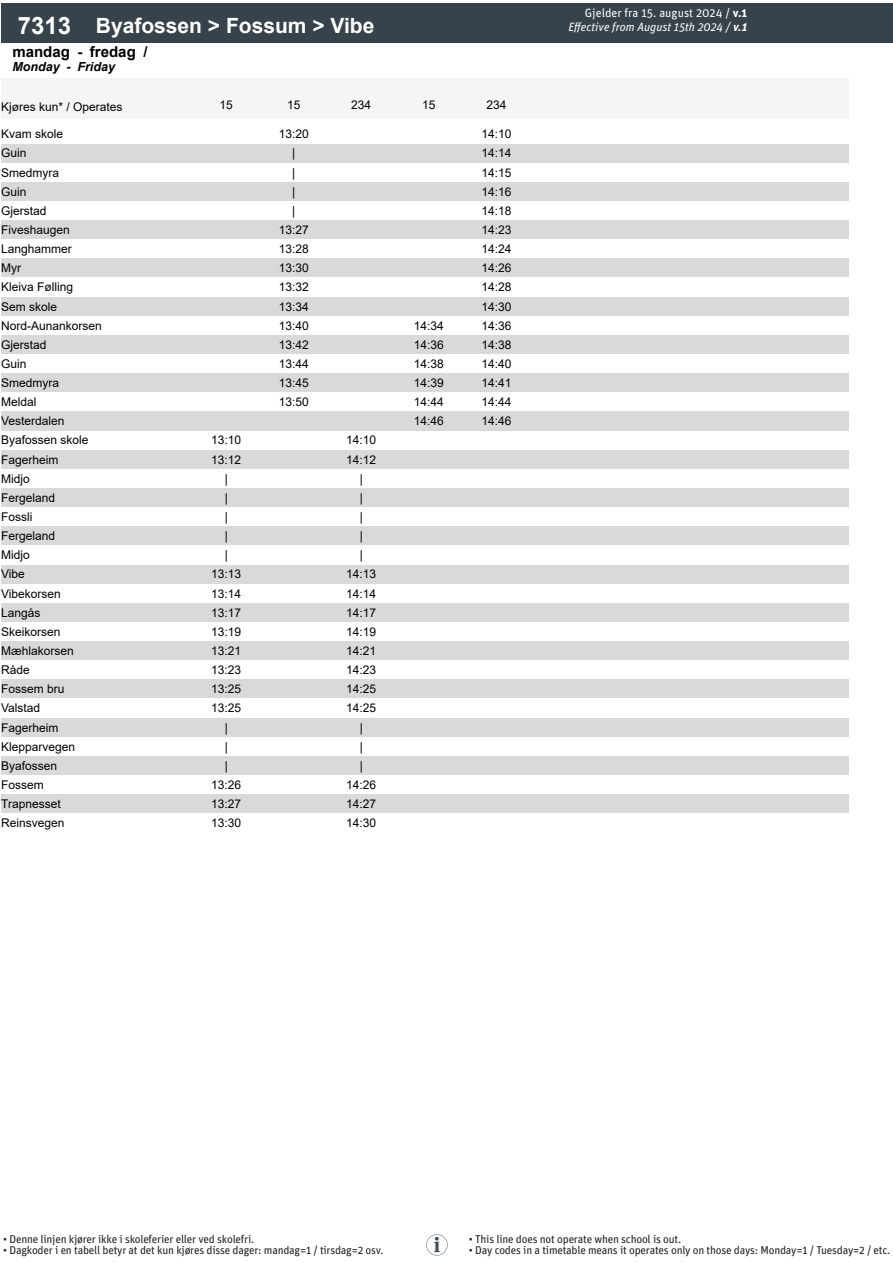
<style>
.page{position:relative;width:893px;height:1263px;background:#fff}
.page>*{position:absolute;margin:0;border:0;box-sizing:border-box;transform-origin:0 0}
.t1{font:700 21px "Arial";color:#fff}
.t2{font:700 15px "Arial";color:#000}
.t3{font:italic 700 12.45px "Arial";color:#000}
.t4{font:12px "Arial";color:#000}
.t5{font:italic 12px/14.4px "Unit Pro";color:#fff;text-align:right}
.t6{font:11.25px "Unit Pro";letter-spacing:-.02em;color:#231f20}
.s1{font-size:24px}
.s2{font-style:normal}
.s3{font-weight:700;font-style:normal}
.s4{font-weight:700}
</style>
<div class="page">
<div style="left:1px;top:79px;width:191px;height:40px;background:#f5f5f5"></div>
<div style="left:192px;top:79px;width:68px;height:40px;background:#f5f5f5"></div>
<div style="left:260px;top:79px;width:68px;height:40px;background:#f5f5f5"></div>
<div style="left:328px;top:79px;width:67px;height:40px;background:#f5f5f5"></div>
<div style="left:395px;top:79px;width:68px;height:40px;background:#f5f5f5"></div>
<div style="left:463px;top:79px;width:67px;height:40px;background:#f5f5f5"></div>
<div style="left:530px;top:79px;width:68px;height:40px;background:#f5f5f5"></div>
<div style="left:598px;top:79px;width:67px;height:40px;background:#f5f5f5"></div>
<div style="left:665px;top:79px;width:68px;height:40px;background:#f5f5f5"></div>
<div style="left:733px;top:79px;width:67px;height:40px;background:#f5f5f5"></div>
<div style="left:800px;top:79px;width:49px;height:40px;background:#f5f5f5"></div>
<div style="left:1px;top:3px;width:87px;height:40px;background:#37424a"></div>
<div style="left:88px;top:3px;width:804px;height:40px;background:#37424a"></div>
<div style="left:1px;top:144px;width:848px;height:19px;background:#d9d9d9"></div>
<div style="left:1px;top:182px;width:848px;height:19px;background:#d9d9d9"></div>
<div style="left:1px;top:220px;width:848px;height:20px;background:#d9d9d9"></div>
<div style="left:1px;top:259px;width:848px;height:19px;background:#d9d9d9"></div>
<div style="left:1px;top:297px;width:848px;height:19px;background:#d9d9d9"></div>
<div style="left:1px;top:335px;width:848px;height:19px;background:#d9d9d9"></div>
<div style="left:1px;top:374px;width:848px;height:19px;background:#d9d9d9"></div>
<div style="left:1px;top:412px;width:848px;height:19px;background:#d9d9d9"></div>
<div style="left:1px;top:450px;width:848px;height:19px;background:#d9d9d9"></div>
<div style="left:1px;top:488px;width:848px;height:19px;background:#d9d9d9"></div>
<div style="left:1px;top:527px;width:848px;height:19px;background:#d9d9d9"></div>
<div style="left:1px;top:565px;width:848px;height:19px;background:#d9d9d9"></div>
<div style="left:1px;top:603px;width:848px;height:19px;background:#d9d9d9"></div>
<div style="left:1px;top:641px;width:848px;height:20px;background:#d9d9d9"></div>
<div style="left:1px;top:680px;width:848px;height:19px;background:#d9d9d9"></div>
<div style="left:1px;top:718px;width:848px;height:19px;background:#d9d9d9"></div>
<div style="left:1px;top:756px;width:848px;height:19px;background:#d9d9d9"></div>
<div style="left:1px;top:794px;width:848px;height:20px;background:#d9d9d9"></div>
<svg style="left:426px;top:1234px;width:22px;height:21px"></svg>
<p class="t1" style="left:18px;top:10px;width:358px"><span class="s1">7313</span> Byafossen &gt; Fossum &gt; Vibe</p>
<p class="t2" style="left:12px;top:41px;width:137px">mandag - fredag /</p>
<p class="t3" style="left:12px;top:58px;width:104px">Monday - Friday</p>
<p class="t4" style="left:1px;top:99px;width:123px">Kjøres kun* / Operates</p>
<p class="t4" style="left:220px;top:97px;width:15px">15</p>
<p class="t4" style="left:287px;top:97px;width:15px">15</p>
<p class="t4" style="left:351px;top:97px;width:22px">234</p>
<p class="t4" style="left:422px;top:97px;width:15px">15</p>
<p class="t4" style="left:486px;top:97px;width:22px">234</p>
<p class="t4" style="left:1px;top:126px;width:64px">Kvam skole</p>
<p class="t4" style="left:279px;top:126px;width:32px">13:20</p>
<p class="t4" style="left:481px;top:126px;width:32px">14:10</p>
<p class="t4" style="left:1px;top:145px;width:27px">Guin</p>
<p class="t4" style="left:292px;top:145px;width:5px">|</p>
<p class="t4" style="left:481px;top:145px;width:32px">14:14</p>
<p class="t4" style="left:1px;top:164px;width:59px">Smedmyra</p>
<p class="t4" style="left:292px;top:164px;width:5px">|</p>
<p class="t4" style="left:481px;top:164px;width:32px">14:15</p>
<p class="t4" style="left:1px;top:183px;width:27px">Guin</p>
<p class="t4" style="left:292px;top:183px;width:5px">|</p>
<p class="t4" style="left:481px;top:183px;width:32px">14:16</p>
<p class="t4" style="left:1px;top:202px;width:47px">Gjerstad</p>
<p class="t4" style="left:292px;top:202px;width:5px">|</p>
<p class="t4" style="left:481px;top:202px;width:32px">14:18</p>
<p class="t4" style="left:1px;top:221px;width:70px">Fiveshaugen</p>
<p class="t4" style="left:279px;top:221px;width:32px">13:27</p>
<p class="t4" style="left:481px;top:221px;width:32px">14:23</p>
<p class="t4" style="left:1px;top:241px;width:72px">Langhammer</p>
<p class="t4" style="left:279px;top:241px;width:32px">13:28</p>
<p class="t4" style="left:481px;top:241px;width:32px">14:24</p>
<p class="t4" style="left:1px;top:260px;width:21px">Myr</p>
<p class="t4" style="left:279px;top:260px;width:32px">13:30</p>
<p class="t4" style="left:481px;top:260px;width:32px">14:26</p>
<p class="t4" style="left:1px;top:279px;width:73px">Kleiva Følling</p>
<p class="t4" style="left:279px;top:279px;width:32px">13:32</p>
<p class="t4" style="left:481px;top:279px;width:32px">14:28</p>
<p class="t4" style="left:1px;top:298px;width:58px">Sem skole</p>
<p class="t4" style="left:279px;top:298px;width:32px">13:34</p>
<p class="t4" style="left:481px;top:298px;width:32px">14:30</p>
<p class="t4" style="left:1px;top:317px;width:102px">Nord-Aunankorsen</p>
<p class="t4" style="left:279px;top:317px;width:32px">13:40</p>
<p class="t4" style="left:414px;top:317px;width:32px">14:34</p>
<p class="t4" style="left:481px;top:317px;width:32px">14:36</p>
<p class="t4" style="left:1px;top:336px;width:47px">Gjerstad</p>
<p class="t4" style="left:279px;top:336px;width:32px">13:42</p>
<p class="t4" style="left:414px;top:336px;width:32px">14:36</p>
<p class="t4" style="left:481px;top:336px;width:32px">14:38</p>
<p class="t4" style="left:1px;top:355px;width:27px">Guin</p>
<p class="t4" style="left:279px;top:355px;width:32px">13:44</p>
<p class="t4" style="left:414px;top:355px;width:32px">14:38</p>
<p class="t4" style="left:481px;top:355px;width:32px">14:40</p>
<p class="t4" style="left:1px;top:375px;width:59px">Smedmyra</p>
<p class="t4" style="left:279px;top:375px;width:32px">13:45</p>
<p class="t4" style="left:414px;top:375px;width:32px">14:39</p>
<p class="t4" style="left:481px;top:375px;width:32px">14:41</p>
<p class="t4" style="left:1px;top:394px;width:37px">Meldal</p>
<p class="t4" style="left:279px;top:394px;width:32px">13:50</p>
<p class="t4" style="left:414px;top:394px;width:32px">14:44</p>
<p class="t4" style="left:481px;top:394px;width:32px">14:44</p>
<p class="t4" style="left:1px;top:413px;width:65px">Vesterdalen</p>
<p class="t4" style="left:414px;top:413px;width:32px">14:46</p>
<p class="t4" style="left:481px;top:413px;width:32px">14:46</p>
<p class="t4" style="left:1px;top:432px;width:89px">Byafossen skole</p>
<p class="t4" style="left:211px;top:432px;width:32px">13:10</p>
<p class="t4" style="left:346px;top:432px;width:32px">14:10</p>
<p class="t4" style="left:1px;top:451px;width:59px">Fagerheim</p>
<p class="t4" style="left:211px;top:451px;width:32px">13:12</p>
<p class="t4" style="left:346px;top:451px;width:32px">14:12</p>
<p class="t4" style="left:1px;top:470px;width:30px">Midjo</p>
<p class="t4" style="left:225px;top:470px;width:5px">|</p>
<p class="t4" style="left:360px;top:470px;width:5px">|</p>
<p class="t4" style="left:1px;top:489px;width:56px">Fergeland</p>
<p class="t4" style="left:225px;top:489px;width:5px">|</p>
<p class="t4" style="left:360px;top:489px;width:5px">|</p>
<p class="t4" style="left:1px;top:508px;width:33px">Fossli</p>
<p class="t4" style="left:225px;top:508px;width:5px">|</p>
<p class="t4" style="left:360px;top:508px;width:5px">|</p>
<p class="t4" style="left:1px;top:528px;width:56px">Fergeland</p>
<p class="t4" style="left:225px;top:528px;width:5px">|</p>
<p class="t4" style="left:360px;top:528px;width:5px">|</p>
<p class="t4" style="left:1px;top:547px;width:30px">Midjo</p>
<p class="t4" style="left:225px;top:547px;width:5px">|</p>
<p class="t4" style="left:360px;top:547px;width:5px">|</p>
<p class="t4" style="left:1px;top:566px;width:25px">Vibe</p>
<p class="t4" style="left:211px;top:566px;width:32px">13:13</p>
<p class="t4" style="left:346px;top:566px;width:32px">14:13</p>
<p class="t4" style="left:1px;top:585px;width:61px">Vibekorsen</p>
<p class="t4" style="left:211px;top:585px;width:32px">13:14</p>
<p class="t4" style="left:346px;top:585px;width:32px">14:14</p>
<p class="t4" style="left:1px;top:604px;width:41px">Langås</p>
<p class="t4" style="left:211px;top:604px;width:32px">13:17</p>
<p class="t4" style="left:346px;top:604px;width:32px">14:17</p>
<p class="t4" style="left:1px;top:623px;width:61px">Skeikorsen</p>
<p class="t4" style="left:211px;top:623px;width:32px">13:19</p>
<p class="t4" style="left:346px;top:623px;width:32px">14:19</p>
<p class="t4" style="left:1px;top:642px;width:74px">Mæhlakorsen</p>
<p class="t4" style="left:211px;top:642px;width:32px">13:21</p>
<p class="t4" style="left:346px;top:642px;width:32px">14:21</p>
<p class="t4" style="left:1px;top:662px;width:30px">Råde</p>
<p class="t4" style="left:211px;top:662px;width:32px">13:23</p>
<p class="t4" style="left:346px;top:662px;width:32px">14:23</p>
<p class="t4" style="left:1px;top:681px;width:65px">Fossem bru</p>
<p class="t4" style="left:211px;top:681px;width:32px">13:25</p>
<p class="t4" style="left:346px;top:681px;width:32px">14:25</p>
<p class="t4" style="left:1px;top:700px;width:41px">Valstad</p>
<p class="t4" style="left:211px;top:700px;width:32px">13:25</p>
<p class="t4" style="left:346px;top:700px;width:32px">14:25</p>
<p class="t4" style="left:1px;top:719px;width:59px">Fagerheim</p>
<p class="t4" style="left:225px;top:719px;width:5px">|</p>
<p class="t4" style="left:360px;top:719px;width:5px">|</p>
<p class="t4" style="left:1px;top:738px;width:76px">Klepparvegen</p>
<p class="t4" style="left:225px;top:738px;width:5px">|</p>
<p class="t4" style="left:360px;top:738px;width:5px">|</p>
<p class="t4" style="left:1px;top:757px;width:58px">Byafossen</p>
<p class="t4" style="left:225px;top:757px;width:5px">|</p>
<p class="t4" style="left:360px;top:757px;width:5px">|</p>
<p class="t4" style="left:1px;top:776px;width:44px">Fossem</p>
<p class="t4" style="left:211px;top:776px;width:32px">13:26</p>
<p class="t4" style="left:346px;top:776px;width:32px">14:26</p>
<p class="t4" style="left:1px;top:795px;width:61px">Trapnesset</p>
<p class="t4" style="left:211px;top:795px;width:32px">13:27</p>
<p class="t4" style="left:346px;top:795px;width:32px">14:27</p>
<p class="t4" style="left:1px;top:815px;width:65px">Reinsvegen</p>
<p class="t4" style="left:211px;top:815px;width:32px">13:30</p>
<p class="t4" style="left:346px;top:815px;width:32px">14:30</p>
<p class="t5" style="left:568px;top:5px;width:180px"><span class="s2">Gjelder fra 15. august 2024 /</span> <span class="s3">v.1<br></span>Effective from August 15th 2024 / <span class="s4">v.1</span></p>
<p class="t6" style="left:3px;top:1231px;width:253px">• Denne linjen kjører ikke i skoleferier eller ved skolefri.</p>
<p class="t6" style="left:3px;top:1243px;width:382px">• Dagkoder i en tabell betyr at det kun kjøres disse dager: mandag=1 / tirsdag=2 osv.</p>
<p class="t6" style="left:469px;top:1231px;width:214px">• This line does not operate when school is out.</p>
<p class="t6" style="left:469px;top:1243px;width:423px">• Day codes in a timetable means it operates only on those days: Monday=1 / Tuesday=2 / etc.</p>
</div>
